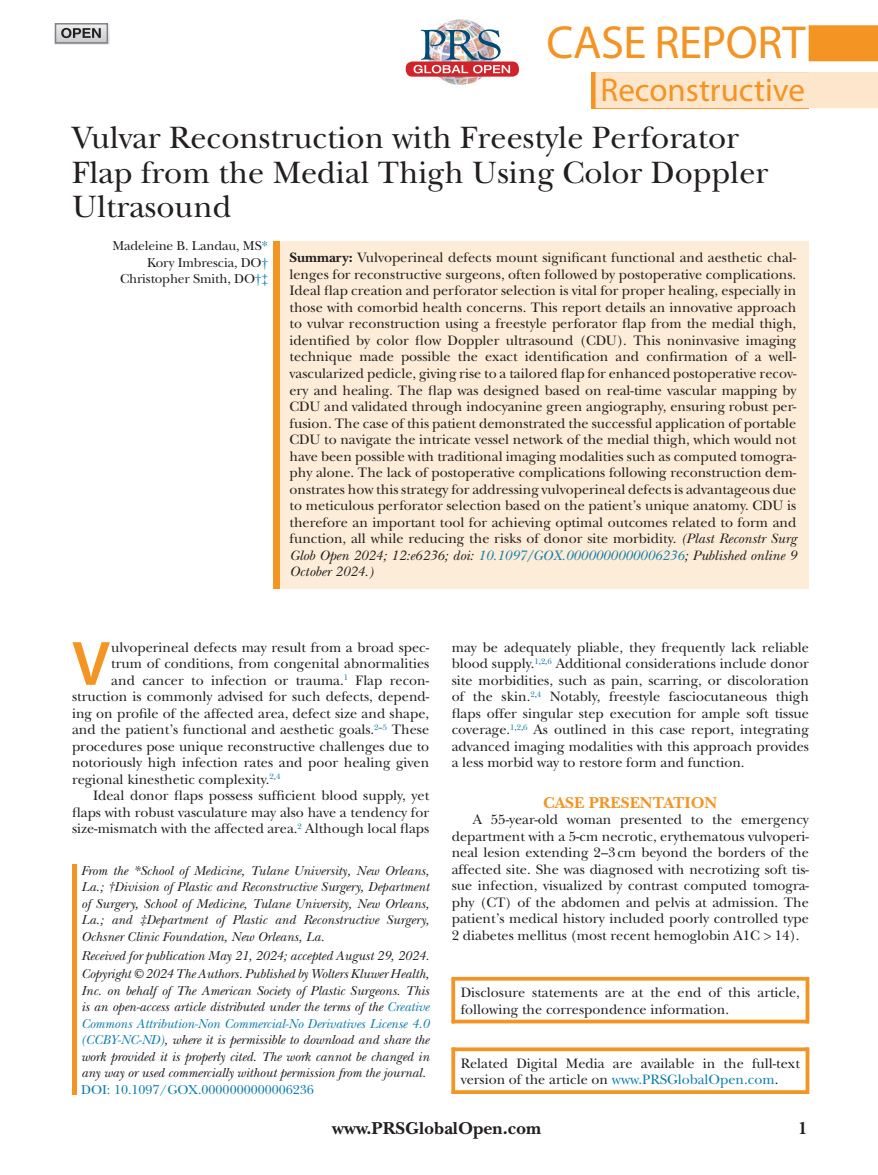
<style>
.page{position:relative;width:878px;height:1175px;background:#fff}
.page>*{position:absolute;margin:0;border:0;box-sizing:border-box;transform-origin:0 0}
.t1{font:600 63.15px "Myriad Pro";color:#f39423}
.t2{font:46.5px "Myriad Pro";letter-spacing:-.01em;color:#f39423}
.t3{font:33px "Myriad Pro";color:#f39423}
.t4{font:32.25px/34.5px "New Baskerville Std";color:#231f20}
.t5{font:700 18px "New Baskerville Std";color:#231f20}
.t6{font:700 16.5px "New Baskerville Std";color:#f39423}
.t7{font:14.25px/16.5px "New Baskerville Std";color:#231f20;text-align:justify}
.t8{font:italic 13.5px/16.5px "New Baskerville Std";color:#231f20;text-align:justify}
.t9{font:13.5px/16.5px "New Baskerville Std";letter-spacing:-.01em;color:#231f20;text-align:right}
.t10{font:13.5px "New Baskerville Std";color:#0f7eac}
.s1{color:#0f7eac}
.s2{font-weight:700}
.s3{font-style:italic}
.s4{font-style:italic;color:#0f7eac}
</style>
<div class="page">
<div style="left:595px;top:72px;width:283px;height:36px;background:#fde6cb"></div>
<div style="left:808px;top:25px;width:70px;height:36px;background:#f39423"></div>
<img style="left:436px;top:20px;width:49px;height:64px">
<svg style="left:406px;top:61px;width:113px;height:16px"></svg>
<img style="left:413px;top:29px;width:97px;height:44px">
<div style="left:274px;top:126px;width:534px;height:463px;background:#fdecd8"></div>
<div style="left:274px;top:240px;width:6px;height:349px;background:#f39423"></div>
<hr style="left:72px;top:864px;width:4px;height:82px;background:#f39423">
<hr style="left:72px;top:946px;width:4px;height:19px;background:#f39423">
<hr style="left:72px;top:965px;width:4px;height:118px;background:#f39423">
<hr style="left:72px;top:1081px;width:4px;height:13px;background:#f39423">
<div style="left:272px;top:126px;width:536px;height:115px;background:#fff"></div>
<img style="left:54px;top:23px;width:55px;height:22px">
<svg style="left:451px;top:977px;width:4px;height:46px"></svg>
<svg style="left:805px;top:977px;width:4px;height:46px"></svg>
<svg style="left:452px;top:976px;width:356px;height:4px"></svg>
<svg style="left:452px;top:1019px;width:356px;height:4px"></svg>
<svg style="left:451px;top:1047px;width:4px;height:47px"></svg>
<svg style="left:805px;top:1047px;width:4px;height:47px"></svg>
<svg style="left:452px;top:1047px;width:356px;height:4px"></svg>
<svg style="left:452px;top:1090px;width:356px;height:4px"></svg>
<div style="left:55px;top:23px;width:53px;height:21px;border:2px solid #808285"></div>
<svg style="left:61px;top:28px;width:40px;height:10px"></svg>
<h2 class="t2" style="left:546px;top:14px;width:260px">Case Report</h2>
<h3 class="t3" style="left:600px;top:69px;width:206px">Reconstructive</h3>
<h3 class="t4" style="left:72px;top:121px;width:697px">Vulvar Reconstruction with Freestyle Perforator<br>Flap from the Medial Thigh Using Color Doppler<br>Ultrasound</h3>
<p class="t9" style="left:112px;top:238px;width:157px">Madeleine B. Landau, MS<span class="s1">*<br></span>Kory Imbrescia, DO<span class="s1">†<br></span>Christopher Smith, DO<span class="s1">†‡</span></p>
<p class="t7" style="left:289px;top:250px;width:508px"><span class="s2">Summary:</span> Vulvoperineal defects mount significant functional and aesthetic chal&shy;lenges for reconstructive surgeons, often followed by postoperative complications.<br>Ideal flap creation and perforator selection is vital for proper healing, especially in those with comorbid health concerns. This report details an innovative approach to vulvar reconstruction using a freestyle perforator flap from the medial thigh, identified by color flow Doppler ultrasound (CDU). This noninvasive imaging technique made possible the exact identification and confirmation of a well&shy;vascularized pedicle, giving rise to a tailored flap for enhanced postoperative recov&shy;ery and healing. The flap was designed based on real-time vascular mapping by CDU and validated through indocyanine green angiography, ensuring robust per&shy;fusion. The case of this patient demonstrated the successful application of portable CDU to navigate the intricate vessel network of the medial thigh, which would not have been possible with traditional imaging modalities such as computed tomogra&shy;phy alone. The lack of postoperative complications following reconstruction dem&shy;onstrates how this strategy for addressing vulvoperineal defects is advantageous due to meticulous perforator selection based on the patient’s unique anatomy. CDU is therefore an important tool for achieving optimal outcomes related to form and function, all while reducing the risks of donor site morbidity. <span class="s3">(Plast Reconstr Surg Glob Open 2024; 12:e6236; doi:</span> <span class="s4">10.1097/GOX.0000000000006236</span><span class="s3">; Published online 9<br>October 2024.)</span></p>
<h1 class="t1" style="left:72px;top:623px;width:39px">V</h1>
<p class="t7" style="left:111px;top:639px;width:319px">ulvoperineal defects may result from a broad spec-</p>
<p class="t7" style="left:111px;top:655px;width:319px">trum of conditions, from congenital abnormalities</p>
<p class="t7" style="left:111px;top:672px;width:319px">and cancer to infection or trauma.<sup>1</sup> Flap recon-</p>
<p class="t7" style="left:72px;top:688px;width:359px">struction is commonly advised for such defects, depend-</p>
<p class="t7" style="left:72px;top:705px;width:358px">ing on profile of the affected area, defect size and shape,</p>
<p class="t7" style="left:72px;top:721px;width:359px">and the patient’s functional and aesthetic goals.<sup>2</sup><sup>–</sup><sup>5</sup> These</p>
<p class="t7" style="left:72px;top:738px;width:358px">procedures pose unique reconstructive challenges due to</p>
<p class="t7" style="left:72px;top:754px;width:359px">notoriously high infection rates and poor healing given</p>
<p class="t7" style="left:72px;top:771px;width:210px">regional kinesthetic complexity.<sup>2</sup><sup>,</sup><sup>4</sup></p>
<p class="t7" style="left:93px;top:787px;width:337px">Ideal donor flaps possess sufficient blood supply, yet</p>
<p class="t7" style="left:72px;top:804px;width:359px">flaps with robust vasculature may also have a tendency for</p>
<p class="t7" style="left:72px;top:820px;width:359px">size-mismatch with the affected area.<sup>2</sup> Although local flaps</p>
<p class="t8" style="left:81px;top:862px;width:350px">From the *School of Medicine, Tulane University, New Orleans, La.; †Division of Plastic and Reconstructive Surgery, Department of Surgery, School of Medicine, Tulane University, New Orleans, La.; and ‡Department of Plastic and Reconstructive Surgery, Ochsner Clinic Foundation, New Orleans, La.</p>
<p class="t8" style="left:81px;top:946px;width:350px;line-height:18.8px">Received for publication May 21, 2024; accepted August 29, 2024.<br>Copyright © 2024 The Authors. Published by Wolters Kluwer Health,</p>
<p class="t8" style="left:81px;top:982px;width:350px">Inc. on behalf of The American Society of Plastic Surgeons. This is an open-access article distributed under the terms of the <span class="s1">Creative Commons Attribution-Non Commercial-No Derivatives License 4.0 (CCBY-NC-ND)</span>, where it is permissible to download and share the work provided it is properly cited. The work cannot be changed in any way or used commercially without permission from the journal.</p>
<p class="t10" style="left:81px;top:1081px;width:234px">DOI: 10.1097/GOX.0000000000006236</p>
<p class="t7" style="left:451px;top:639px;width:359px">may be adequately pliable, they frequently lack reliable blood supply.<sup>1</sup><sup>,</sup><sup>2</sup><sup>,</sup><sup>6</sup> Additional considerations include donor site morbidities, such as pain, scarring, or discoloration of the skin.<sup>2</sup><sup>,</sup><sup>4</sup> Notably, freestyle fasciocutaneous thigh flaps offer singular step execution for ample soft tissue coverage.<sup>1</sup><sup>,</sup><sup>2</sup><sup>,</sup><sup>6</sup> As outlined in this case report, integrating advanced imaging modalities with this approach provides a less morbid way to restore form and function.</p>
<p class="t6" style="left:543px;top:793px;width:176px">CASE PRESENTATION</p>
<p class="t7" style="left:451px;top:811px;width:359px;text-indent:21px">A 55-year-old woman presented to the emergency department with a 5-cm necrotic, erythematous vulvoperi&shy;neal lesion extending 2–3cm beyond the borders of the affected site. She was diagnosed with necrotizing soft tis&shy;sue infection, visualized by contrast computed tomogra&shy;phy (CT) of the abdomen and pelvis at admission. The patient’s medical history included poorly controlled type 2 diabetes mellitus (most recent hemoglobin A1C &gt; 14).</p>
<p class="t7" style="left:460px;top:984px;width:341px">Disclosure statements are at the end of this article, following the correspondence information.</p>
<p class="t7" style="left:460px;top:1054px;width:341px">Related Digital Media are available in the full-text version of the article on <span class="s1">www.PRSGlobalOpen.com</span>.</p>
<p class="t5" style="left:332px;top:1118px;width:210px">www.PRSGlobalOpen.com</p>
<p class="t5" style="left:798px;top:1118px;width:11px">1</p>
</div>
